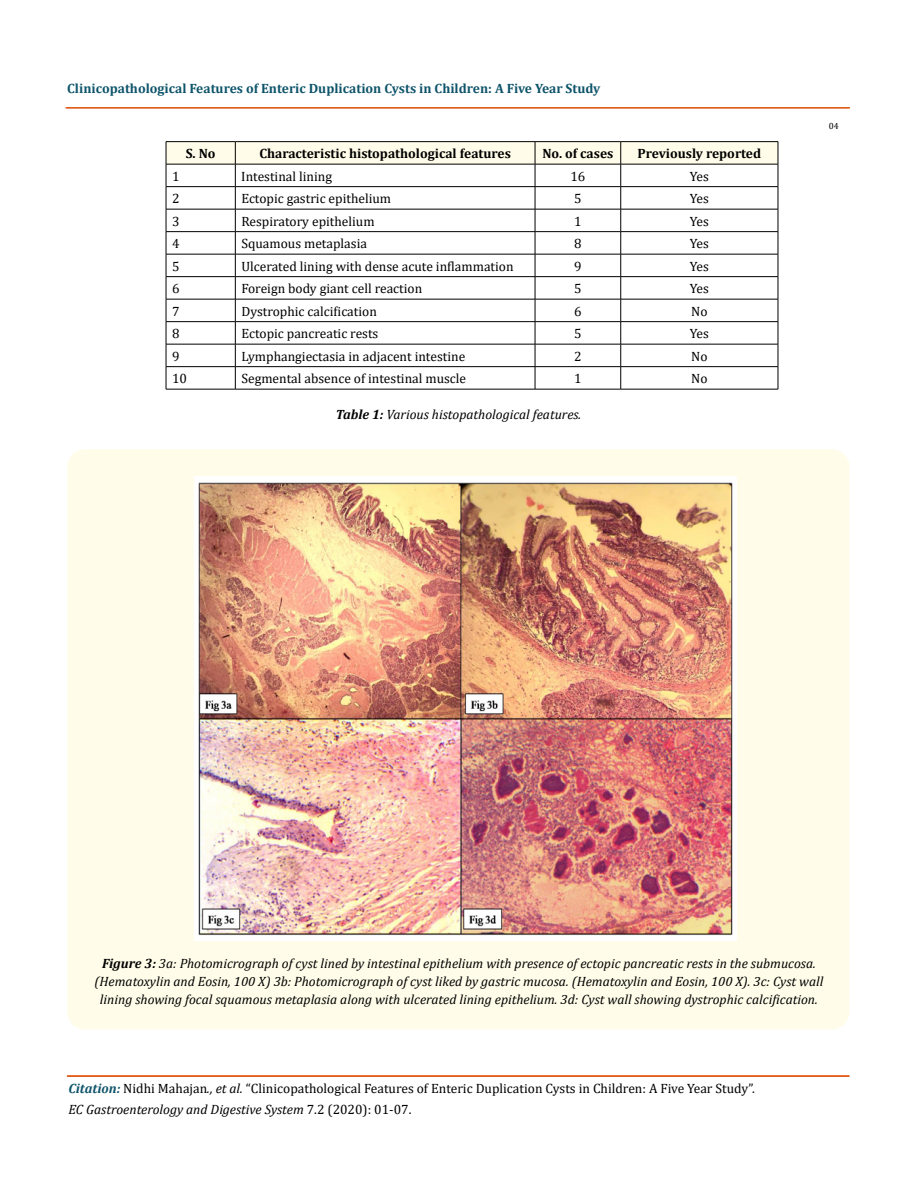
<style>
.page{position:relative;width:917px;height:1188px;background:#fff}
.page>*{position:absolute;margin:0;border:0;box-sizing:border-box;transform-origin:0 0}
.t1{font:13.5px/21px "Cambria";color:#000}
.t2{font:italic 13.5px/18px "Cambria";color:#000;text-align:center}
.t3{font:700 13.5px "Cambria";color:#0e546a}
.t4{font:700 13.5px "Cambria";color:#000}
.t5{font:9px "Cambria";color:#000}
.s1{font-weight:700}
.s2{font-weight:700;font-style:italic;color:#0e546a}
.s3{font-style:italic}
</style>
<div class="page">
<hr style="left:66px;top:108px;width:783px;height:1px;background:#e05d1a">
<div style="left:66px;top:107px;width:783px;height:1px;border:1px solid #e05d1a"></div>
<div style="left:67px;top:1076px;width:782px;height:1px;border:1px solid #e05d1a"></div>
<hr style="left:166px;top:141px;width:69px;height:1px;background:#000">
<hr style="left:235px;top:141px;width:300px;height:1px;background:#000">
<hr style="left:535px;top:141px;width:85px;height:1px;background:#000">
<hr style="left:620px;top:141px;width:158px;height:1px;background:#000">
<svg style="left:166px;top:142px;width:612px;height:247px"></svg>
<hr style="left:166px;top:389px;width:69px;height:1px;background:#000">
<hr style="left:235px;top:389px;width:300px;height:1px;background:#000">
<hr style="left:535px;top:389px;width:85px;height:1px;background:#000">
<hr style="left:620px;top:389px;width:158px;height:1px;background:#000">
<div style="left:67px;top:449px;width:782px;height:581px;background:#fffde9;border-radius:18px"></div>
<img style="left:195px;top:476px;width:542px;height:464px">
<p class="t3" style="left:67px;top:79px;width:534px">Clinicopathological Features of Enteric Duplication Cysts in Children: A Five Year Study</p>
<p class="t4" style="left:186px;top:144px;width:31px">S. No</p>
<p class="t4" style="left:259px;top:144px;width:253px">Characteristic histopathological features</p>
<p class="t4" style="left:542px;top:144px;width:72px">No. of cases</p>
<p class="t4" style="left:637px;top:144px;width:125px">Previously reported</p>
<p class="t1" style="left:172px;top:165px;width:9px">1</p>
<p class="t1" style="left:241px;top:165px;width:92px">Intestinal lining</p>
<p class="t1" style="left:570px;top:165px;width:16px">16</p>
<p class="t1" style="left:690px;top:165px;width:20px">Yes</p>
<p class="t1" style="left:172px;top:188px;width:9px">2</p>
<p class="t1" style="left:241px;top:188px;width:151px">Ectopic gastric epithelium</p>
<p class="t1" style="left:574px;top:188px;width:9px">5</p>
<p class="t1" style="left:690px;top:188px;width:20px">Yes</p>
<p class="t1" style="left:172px;top:210px;width:9px">3</p>
<p class="t1" style="left:241px;top:210px;width:135px">Respiratory epithelium</p>
<p class="t1" style="left:574px;top:210px;width:9px">1</p>
<p class="t1" style="left:690px;top:210px;width:20px">Yes</p>
<p class="t1" style="left:172px;top:233px;width:9px">4</p>
<p class="t1" style="left:241px;top:233px;width:127px">Squamous metaplasia</p>
<p class="t1" style="left:574px;top:233px;width:9px">8</p>
<p class="t1" style="left:690px;top:233px;width:20px">Yes</p>
<p class="t1" style="left:172px;top:256px;width:9px">5</p>
<p class="t1" style="left:241px;top:256px;width:274px">Ulcerated lining with dense acute inflammation</p>
<p class="t1" style="left:574px;top:256px;width:9px">9</p>
<p class="t1" style="left:690px;top:256px;width:20px">Yes</p>
<p class="t1" style="left:172px;top:278px;width:9px">6</p>
<p class="t1" style="left:241px;top:278px;width:182px">Foreign body giant cell reaction</p>
<p class="t1" style="left:574px;top:278px;width:9px">5</p>
<p class="t1" style="left:690px;top:278px;width:20px">Yes</p>
<p class="t1" style="left:172px;top:301px;width:9px">7</p>
<p class="t1" style="left:241px;top:301px;width:137px">Dystrophic calcification</p>
<p class="t1" style="left:574px;top:301px;width:9px">6</p>
<p class="t1" style="left:691px;top:301px;width:18px">No</p>
<p class="t1" style="left:172px;top:323px;width:9px">8</p>
<p class="t1" style="left:241px;top:323px;width:138px">Ectopic pancreatic rests</p>
<p class="t1" style="left:574px;top:323px;width:9px">5</p>
<p class="t1" style="left:690px;top:323px;width:20px">Yes</p>
<p class="t1" style="left:172px;top:346px;width:9px">9</p>
<p class="t1" style="left:241px;top:346px;width:225px">Lymphangiectasia in adjacent intestine</p>
<p class="t1" style="left:574px;top:346px;width:9px">2</p>
<p class="t1" style="left:691px;top:346px;width:18px">No</p>
<p class="t1" style="left:172px;top:368px;width:16px">10</p>
<p class="t1" style="left:241px;top:368px;width:226px">Segmental absence of intestinal muscle</p>
<p class="t1" style="left:574px;top:368px;width:9px">1</p>
<p class="t1" style="left:691px;top:368px;width:18px">No</p>
<p class="t2" style="left:336px;top:404px;width:247px"><span class="s1">Table 1:</span> Various histopathological features.</p>
<p class="t5" style="left:828px;top:121px;width:11px">04</p>
<p class="t2" style="left:95px;top:954px;width:730px"><span class="s1">Figure 3:</span> 3a: Photomicrograph of cyst lined by intestinal epithelium with presence of ectopic pancreatic rests in the submucosa. (Hematoxylin and Eosin, 100 X) 3b: Photomicrograph of cyst liked by gastric mucosa. (Hematoxylin and Eosin, 100 X). 3c: Cyst wall lining showing focal squamous metaplasia along with ulcerated lining epithelium. 3d: Cyst wall showing dystrophic calcification.</p>
<p class="t1" style="left:68px;top:1078px;width:688px"><span class="s2">Citation:</span> Nidhi Mahajan<span class="s3">., et al.</span> “Clinicopathological Features of Enteric Duplication Cysts in Children: A Five Year Study”.<br><span class="s3">EC Gastroenterology and Digestive System</span> 7.2 (2020): 01-07.</p>
</div>
